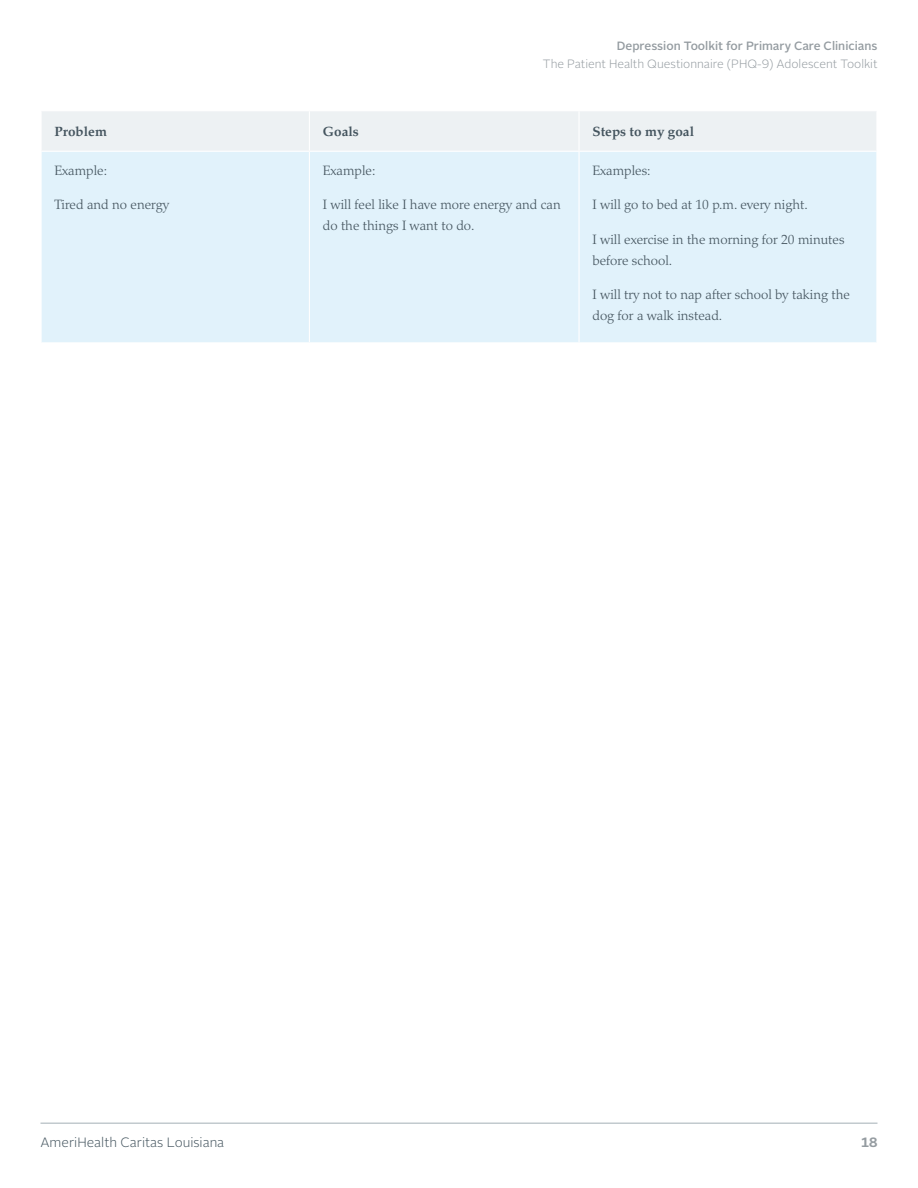
<style>
.page{position:relative;width:918px;height:1188px;background:#fff}
.page>*{position:absolute;margin:0;border:0;box-sizing:border-box;transform-origin:0 0}
.table_cells{font:300 13.5px/21px "Palatino LT Std";color:#45555f}
.t1{font:300 13.5px "Alright Sans";color:#45555f}
.table_cells-2{font:700 13.5px "Palatino LT Std";color:#45555f}
.t2{font:700 13.5px "Alright Sans";color:#959ca1}
.t3{font:300 12px "Alright Sans";color:#959ca1}
.t4{font:500 12px "Alright Sans";color:#959ca1}
</style>
<div class="page">
<hr style="left:40px;top:1123px;width:838px;height:1px;background:#aeb8be">
<div style="left:42px;top:111px;width:834px;height:40px;background:#edf1f3"></div>
<div style="left:42px;top:152px;width:834px;height:190px;background:#e1f2fb"></div>
<hr style="left:309px;top:152px;width:1px;height:190px;background:#fff">
<hr style="left:578px;top:152px;width:2px;height:190px;background:#fff">
<hr style="left:309px;top:111px;width:1px;height:40px;background:#fff">
<hr style="left:578px;top:111px;width:2px;height:40px;background:#fff">
<p class="t4" style="left:617px;top:37px;width:262px">Depression Toolkit for Primary Care Clinicians</p>
<p class="t3" style="left:543px;top:55px;width:336px">The Patient Health Questionnaire (PHQ-9) Adolescent Toolkit</p>
<p class="table_cells-2" style="left:55px;top:123px;width:54px">Problem</p>
<p class="table_cells-2" style="left:323px;top:123px;width:37px">Goals</p>
<p class="table_cells-2" style="left:593px;top:123px;width:103px">Steps to my goal</p>
<p class="table_cells" style="left:55px;top:160px;width:54px">Example:</p>
<p class="table_cells" style="left:55px;top:194px;width:116px">Tired and no energy</p>
<p class="table_cells" style="left:323px;top:160px;width:54px">Example:</p>
<p class="table_cells" style="left:323px;top:194px;width:239px">I will feel like I have more energy and can do the things I want to do.</p>
<p class="table_cells" style="left:593px;top:160px;width:60px">Examples:</p>
<p class="table_cells" style="left:593px;top:194px;width:217px">I will go to bed at 10 p.m. every night.</p>
<p class="table_cells" style="left:593px;top:229px;width:254px">I will exercise in the morning for 20 minutes before school.</p>
<p class="table_cells" style="left:593px;top:284px;width:259px">I will try not to nap after school by taking the dog for a walk instead.</p>
<p class="t1" style="left:40px;top:1133px;width:185px">AmeriHealth Caritas Louisiana</p>
<p class="t2" style="left:861px;top:1133px;width:18px">18</p>
</div>
